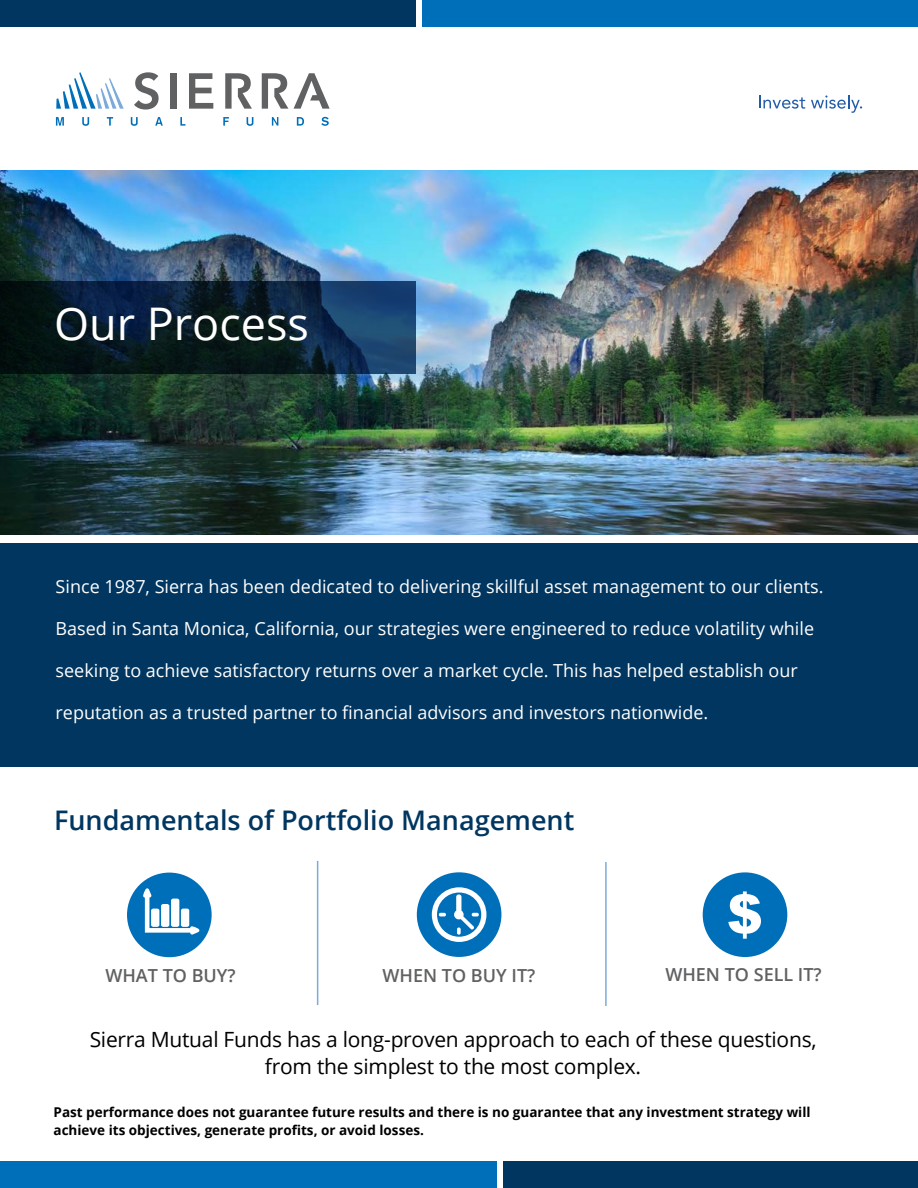
<style>
.page{position:relative;width:918px;height:1188px;background:#fff}
.page>*{position:absolute;margin:0;border:0;box-sizing:border-box;transform-origin:0 0}
.t1{font:900 54px "Arial";color:#fff}
.t2{font:45px "Open Sans";color:#fff}
.t3{font:600 27px "Open Sans";color:#003660}
.t4{font:21px/27px "Open Sans";letter-spacing:-.01em;color:#000;text-align:center}
.t5{font:18px "Open Sans";color:#fff}
.t6{font:600 18px "Open Sans";color:#606163}
.t7{font:700 13.5px/18px "Open Sans";color:#000}
</style>
<div class="page">
<img style="left:0;top:170px;width:918px;height:365px">
<svg style="left:0;top:281px;width:416px;height:93px;background:#0b2234"></svg>
<svg style="left:56px;top:72px;width:68px;height:37px"></svg>
<svg style="left:134px;top:72px;width:25px;height:38px"></svg>
<div style="left:170px;top:73px;width:6px;height:36px;background:#606163"></div>
<svg style="left:225px;top:73px;width:27px;height:36px"></svg>
<svg style="left:262px;top:73px;width:26px;height:36px"></svg>
<svg style="left:189px;top:73px;width:24px;height:36px"></svg>
<svg style="left:294px;top:73px;width:36px;height:36px"></svg>
<svg style="left:56px;top:117px;width:8px;height:9px"></svg>
<svg style="left:82px;top:117px;width:7px;height:9px"></svg>
<svg style="left:107px;top:117px;width:6px;height:9px"></svg>
<svg style="left:131px;top:117px;width:7px;height:9px"></svg>
<svg style="left:155px;top:117px;width:8px;height:9px"></svg>
<svg style="left:180px;top:117px;width:5px;height:9px"></svg>
<svg style="left:223px;top:117px;width:6px;height:9px"></svg>
<svg style="left:247px;top:117px;width:6px;height:9px"></svg>
<svg style="left:272px;top:117px;width:6px;height:9px"></svg>
<svg style="left:297px;top:117px;width:7px;height:9px"></svg>
<svg style="left:321px;top:117px;width:8px;height:9px"></svg>
<div style="left:0;top:544px;width:918px;height:223px;background:#003660"></div>
<div style="left:127px;top:873px;width:85px;height:84px;background:#006fba;border-radius:50%"></div>
<svg style="left:143px;top:888px;width:57px;height:47px"></svg>
<div style="left:417px;top:872px;width:84px;height:85px;background:#006fba;border-radius:50%"></div>
<svg style="left:432px;top:887px;width:54px;height:55px"></svg>
<div style="left:703px;top:872px;width:84px;height:85px;background:#006fba;border-radius:50%"></div>
<hr style="left:317px;top:861px;width:1px;height:144px;background:#7caadb">
<hr style="left:605px;top:862px;width:2px;height:144px;background:#7caadb">
<svg style="left:759px;top:95px;width:46px;height:14px"></svg>
<svg style="left:811px;top:95px;width:51px;height:18px"></svg>
<div style="left:422px;top:0;width:496px;height:27px;background:#006fba"></div>
<div style="left:0;top:0;width:416px;height:27px;background:#003660"></div>
<div style="left:0;top:1161px;width:497px;height:27px;background:#006fba"></div>
<div style="left:503px;top:1161px;width:415px;height:27px;background:#003660"></div>
<h2 class="t2" style="left:54px;top:293px;width:256px">Our Process</h2>
<p class="t5" style="left:56px;top:575px;width:770px">Since 1987, Sierra has been dedicated to delivering skillful asset management to our clients.</p>
<p class="t5" style="left:56px;top:617px;width:760px">Based in Santa Monica, California, our strategies were engineered to reduce volatility while</p>
<p class="t5" style="left:56px;top:659px;width:744px">seeking to achieve satisfactory returns over a market cycle. This has helped establish our</p>
<p class="t5" style="left:56px;top:700px;width:654px">reputation as a trusted partner to financial advisors and investors nationwide.</p>
<h3 class="t3" style="left:54px;top:802px;width:522px">Fundamentals of Portfolio Management</h3>
<p class="t6" style="left:105px;top:964px;width:132px">WHAT TO BUY?</p>
<p class="t6" style="left:383px;top:963px;width:154px">WHEN TO BUY IT?</p>
<h1 class="t1" style="left:727px;top:884px;width:38px">$</h1>
<p class="t6" style="left:665px;top:962px;width:158px">WHEN TO SELL IT?</p>
<p class="t4" style="left:90px;top:1025px;width:728px">Sierra Mutual Funds has a long-proven approach to each of these questions, from the simplest to the most complex.</p>
<p class="t7" style="left:54px;top:1102px;width:759px">Past performance does not guarantee future results and there is no guarantee that any investment strategy will achieve its objectives, generate profits, or avoid losses.</p>
</div>
